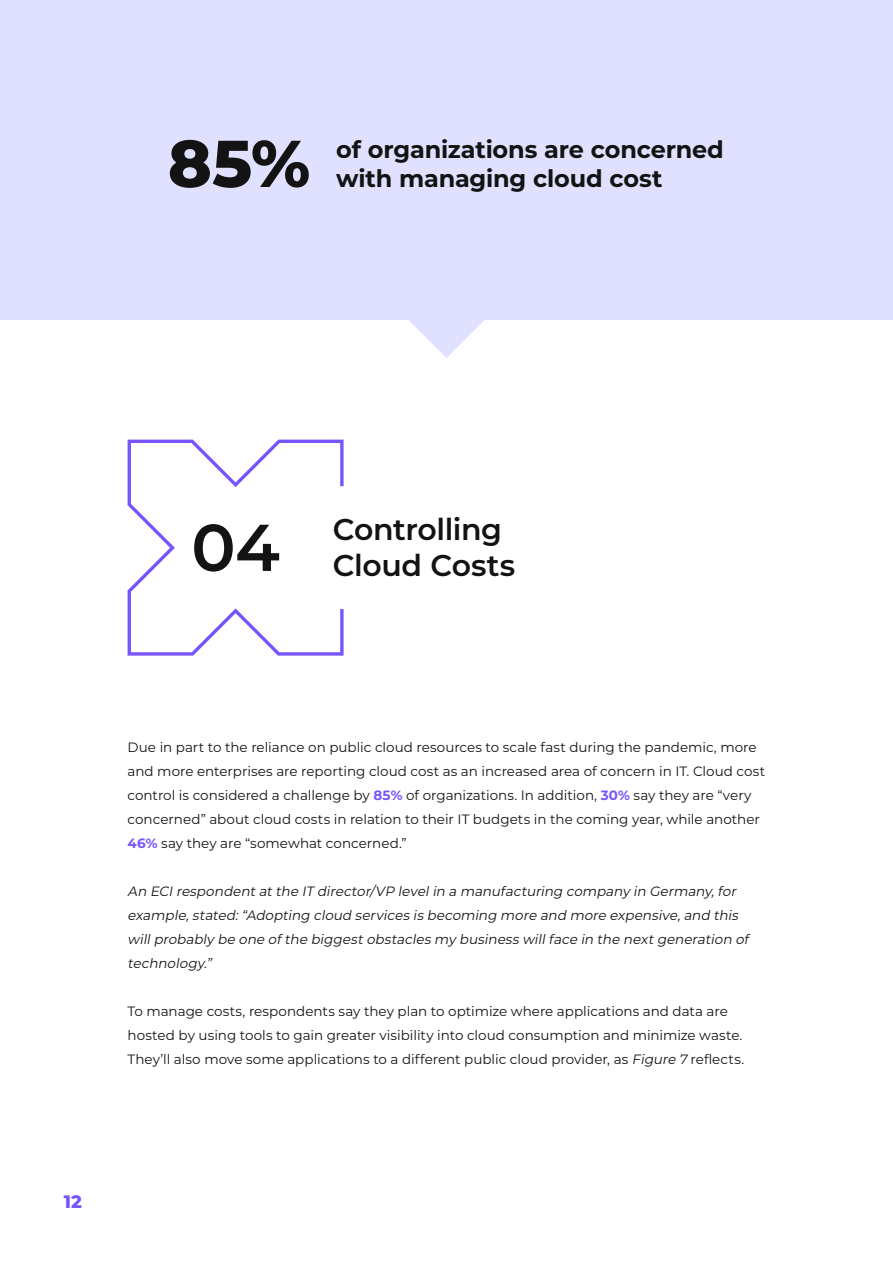
<style>
.page{position:relative;width:893px;height:1263px;background:#fff}
.page>*{position:absolute;margin:0;border:0;box-sizing:border-box;transform-origin:0 0}
.t1{font:800 66px "Montserrat";color:#131313}
.t2{font:600 30px/36px "Montserrat";letter-spacing:-.015em;color:#131313}
.t3{font:700 24px/28.5px "Montserrat";letter-spacing:-.01em;color:#131313}
.t4{font:800 18px "Montserrat";color:#7855fa}
.t5{font:13.5px/24px "Montserrat";color:#131313}
.t6{font:italic 13.5px/24px "Montserrat";color:#131313}
.s1{font-weight:700;color:#7855fa}
.s2{font-style:italic}
</style>
<div class="page">
<svg style="left:128px;top:440px;width:216px;height:216px"></svg>
<div style="left:0;top:0;width:893px;height:320px;background:#e0e1ff"></div>
<svg style="left:409px;top:320px;width:75px;height:38px"></svg>
<h1 class="t1" style="left:168px;top:115px;width:144px">85%</h1>
<h3 class="t3" style="left:336px;top:134px;width:389px">of organizations are concerned with managing cloud cost</h3>
<h2 class="t2" style="left:191px;top:510px;width:326px;text-indent:141px">Controlling<br><sup>04</sup> Cloud Costs</h2>
<p class="t5" style="left:128px;top:734px;width:639px">Due in part to the reliance on public cloud resources to scale fast during the pandemic, more and more enterprises are reporting cloud cost as an increased area of concern in IT. Cloud cost control is considered a challenge by <span class="s1">85%</span> of organizations. In addition, <span class="s1">30%</span> say they are “very concerned” about cloud costs in relation to their IT budgets in the coming year, while another <span class="s1">46%</span> say they are “somewhat concerned.”</p>
<p class="t6" style="left:128px;top:878px;width:625px">An ECIrespondentatthe IT director/VP levelin a manufacturing company in Germany,for example,stated:“Adopting cloud services is becoming more and more expensive,and this willprobably be one ofthe biggestobstacles my business willface in the nextgeneration of technology.”</p>
<p class="t5" style="left:128px;top:998px;width:618px">To manage costs, respondents say they plan to optimize where applications and data are hosted by using tools to gain greater visibility into cloud consumption and minimize waste.<br>They’ll also move some applications to a different public cloud provider, as <span class="s2">Figure 7</span> reflects.</p>
<h3 class="t4" style="left:64px;top:1188px;width:20px">12</h3>
</div>
